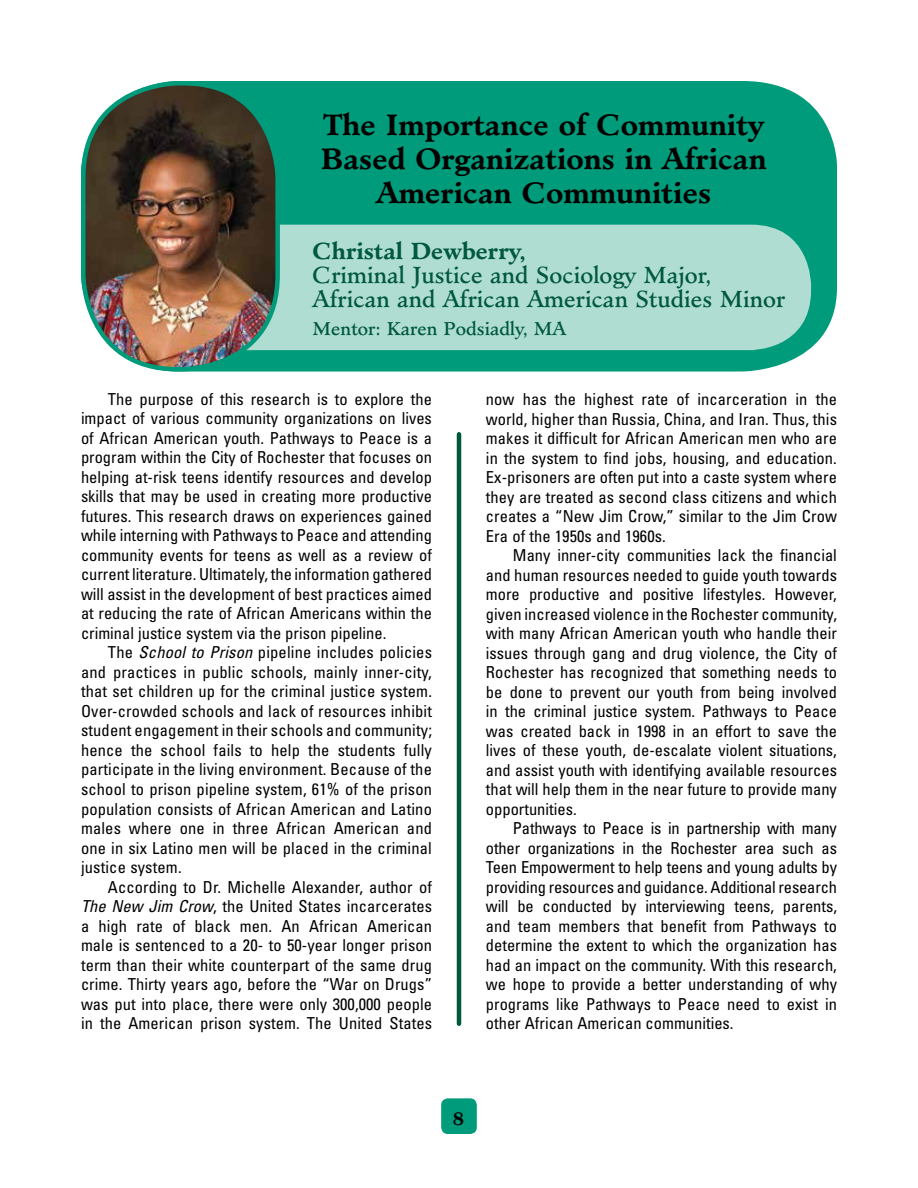
<style>
.page{position:relative;width:918px;height:1188px;background:#fff}
.page>*{position:absolute;margin:0;border:0;box-sizing:border-box;transform-origin:0 0}
.t1{font:700 28.5px/34.2px "Minister";color:#000;text-align:center}
.t2{font:22.5px/24px "Minister";color:#00583d}
.t3{font:700 22.5px "Minister";color:#00583d}
.t4{font:18px "Minister";color:#00583d}
.t5{font:700 18px "Minister";color:#000}
.t6{font:condensed 16.5px/19.5px "Univers";color:#000;text-align:justify}
.s1{font-style:italic}
</style>
<div class="page">
<div style="left:81px;top:81px;width:756px;height:291px;background:#009b7a"></div>
<div style="left:124px;top:225px;width:687px;height:125px;background:#afddd2;border-radius:60px"></div>
<div style="left:441px;top:1098px;width:36px;height:36px;background:#009b7a;border-radius:7px"></div>
<hr style="left:457px;top:434px;width:4px;height:590px;background:#00583d">
<img style="left:83px;top:83px;width:195px;height:286px">
<div style="left:81px;top:81px;width:199px;height:291px;border:4px solid #009b7a;border-radius:94px"></div>
<h1 class="t1" style="left:321px;top:108px;width:448px">The Importance of Community<br>Based Organizations in African<br>American Communities</h1>
<h2 class="t3" style="left:313px;top:237px;width:215px">Christal Dewberry,</h2>
<h2 class="t2" style="left:313px;top:263px;width:474px">Criminal Justice and Sociology Major,<br>African and African American Studies Minor</h2>
<p class="t4" style="left:313px;top:318px;width:255px">Mentor: Karen Podsiadly, MA</p>
<p class="t6" style="left:81px;top:389px;width:353px;text-indent:27px">The purpose of this research is to explore the impact of various community organizations on lives of African American youth. Pathways to Peace is a program within the City of Rochester that focuses on helping at-risk teens identify resources and develop skills that may be used in creating more productive futures. This research draws on experiences gained while interning with Pathways to Peace and attending community events for teens as well as a review of current literature. Ultimately, the information gathered will assist in the development of best practices aimed at reducing the rate of African Americans within the criminal justice system via the prison pipeline.</p>
<p class="t6" style="left:81px;top:642px;width:353px;text-indent:27px">The <span class="s1">School to Prison</span> pipeline includes policies and practices in public schools, mainly inner-city, that set children up for the criminal justice system.<br>Over-crowded schools and lack of resources inhibit student engagement in their schools and community; hence the school fails to help the students fully participate in the living environment. Because of the school to prison pipeline system, 61% of the prison population consists of African American and Latino males where one in three African American and one in six Latino men will be placed in the criminal justice system.</p>
<p class="t6" style="left:81px;top:876px;width:353px;text-indent:27px">According to Dr. Michelle Alexander, author of <span class="s1">The New Jim Crow</span>, the United States incarcerates a high rate of black men. An African American male is sentenced to a 20- to 50-year longer prison term than their white counterpart of the same drug crime. Thirty years ago, before the “War on Drugs” was put into place, there were only 300,000 people in the American prison system. The United States</p>
<p class="t6" style="left:486px;top:389px;width:353px">now has the highest rate of incarceration in the world, higher than Russia, China, and Iran. Thus, this makes it difficult for African American men who are in the system to find jobs, housing, and education.<br>Ex-prisoners are often put into a caste system where they are treated as second class citizens and which creates a “New Jim Crow,” similar to the Jim Crow Era of the 1950s and 1960s.</p>
<p class="t6" style="left:486px;top:545px;width:353px;text-indent:27px">Many inner-city communities lack the financial and human resources needed to guide youth towards more productive and positive lifestyles. However, given increased violence in the Rochester community, with many African American youth who handle their issues through gang and drug violence, the City of Rochester has recognized that something needs to be done to prevent our youth from being involved in the criminal justice system. Pathways to Peace was created back in 1998 in an effort to save the lives of these youth, de-escalate violent situations, and assist youth with identifying available resources that will help them in the near future to provide many opportunities.</p>
<p class="t6" style="left:486px;top:818px;width:353px;text-indent:27px">Pathways to Peace is in partnership with many other organizations in the Rochester area such as Teen Empowerment to help teens and young adults by providing resources and guidance. Additional research will be conducted by interviewing teens, parents, and team members that benefit from Pathways to determine the extent to which the organization has had an impact on the community. With this research, we hope to provide a better understanding of why programs like Pathways to Peace need to exist in other African American communities.</p>
<p class="t5" style="left:453px;top:1107px;width:13px">8</p>
</div>
